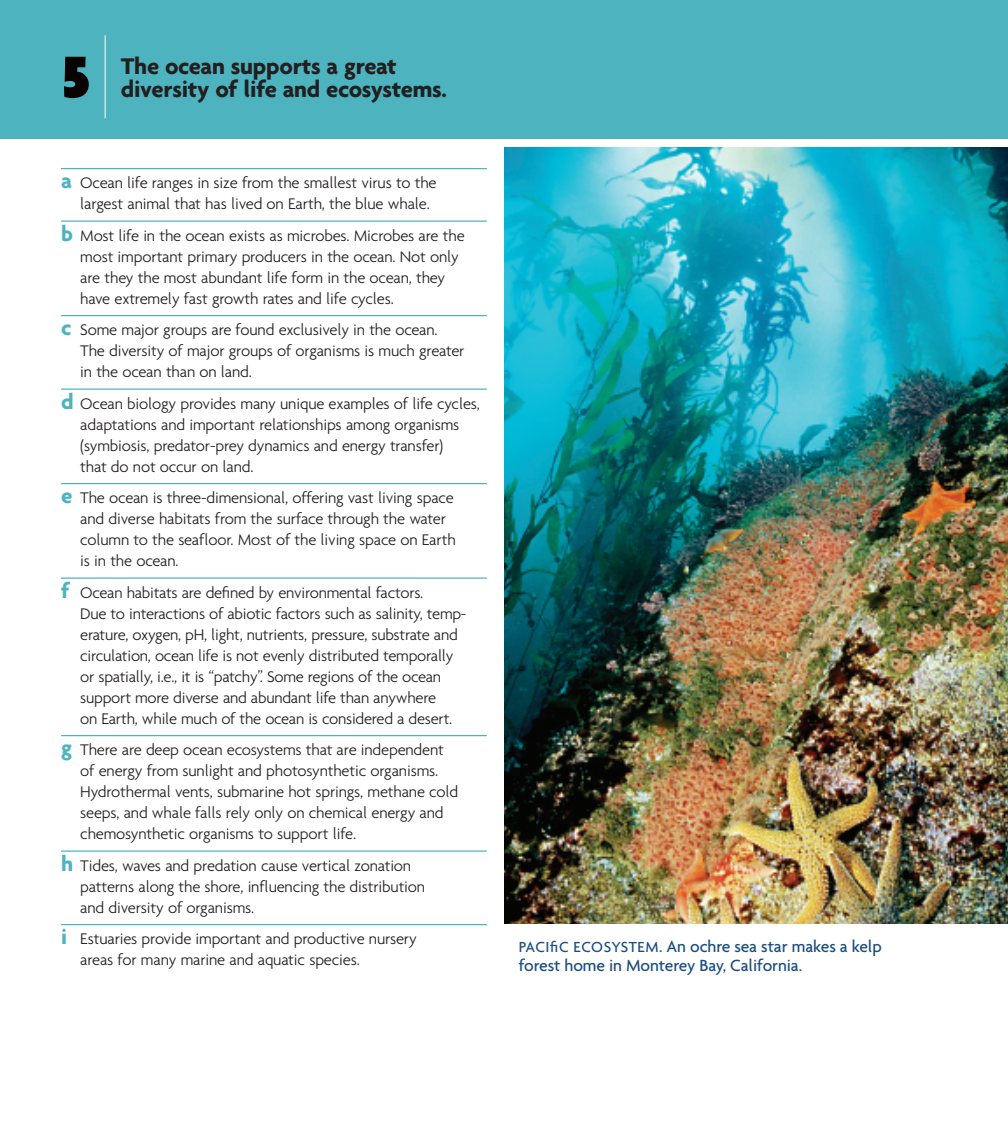
<style>
.page{position:relative;width:1008px;height:1134px;background:#fff}
.page>*{position:absolute;margin:0;border:0;box-sizing:border-box;transform-origin:0 0}
.t1{font:900 63px "Agenda";color:#080302}
.t2{font:700 24.5px "Agenda";letter-spacing:-.01em;color:#231f20}
.t3{font:500 17.5px/19.2px "Agenda";letter-spacing:-.005em;color:#1b4e81}
.t4{font:300 16.62px/21px "Agenda";letter-spacing:-.01em;color:#231f20}
.s1{font-weight:700;font-size:22.75px;color:#4cb3bf}
.s2{font-size:15.75px}
</style>
<div class="page">
<hr style="left:61px;top:168px;width:426px;height:1px;background:#4cb3bf">
<hr style="left:61px;top:220px;width:426px;height:2px;background:#4cb3bf">
<hr style="left:61px;top:315px;width:426px;height:1px;background:#4cb3bf">
<hr style="left:61px;top:389px;width:426px;height:1px;background:#4cb3bf">
<hr style="left:61px;top:483px;width:426px;height:1px;background:#4cb3bf">
<hr style="left:61px;top:578px;width:426px;height:1px;background:#4cb3bf">
<hr style="left:61px;top:735px;width:426px;height:1px;background:#4cb3bf">
<hr style="left:61px;top:851px;width:426px;height:1px;background:#4cb3bf">
<hr style="left:61px;top:924px;width:426px;height:1px;background:#4cb3bf">
<div style="left:0;top:0;width:1008px;height:139px;background:#4cb3bf"></div>
<img style="left:504px;top:147px;width:504px;height:777px">
<hr style="left:105px;top:35px;width:1px;height:83px;background:#fff">
<h1 class="t1" style="left:62px;top:38px;width:30px">5</h1>
<h2 class="t2" style="left:121px;top:51px;width:277px">The ocean supports a great</h2>
<h2 class="t2" style="left:121px;top:74px;width:328px">diversity of life and ecosystems.</h2>
<p class="t4" style="left:80px;top:172px;width:358px;text-indent:-19px"><span class="s1">a</span> Ocean life ranges in size from the smallest virus to the largest animal that has lived on Earth, the blue whale.</p>
<p class="t4" style="left:80px;top:225px;width:386px;text-indent:-19px"><span class="s1">b</span> Most life in the ocean exists as microbes. Microbes are the most important primary producers in the ocean. Not only are they the most abundant life form in the ocean, they have extremely fast growth rates and life cycles.</p>
<p class="t4" style="left:80px;top:319px;width:386px;text-indent:-19px"><span class="s1">c</span> Some major groups are found exclusively in the ocean.<br>The diversity of major groups of organisms is much greater in the ocean than on land.</p>
<p class="t4" style="left:80px;top:393px;width:401px;text-indent:-19px"><span class="s1">d</span> Ocean biology provides many unique examples of life cycles, adaptations and important relationships among organisms (symbiosis, predator-prey dynamics and energy transfer)<br>that do not occur on land.</p>
<p class="t4" style="left:80px;top:487px;width:377px;text-indent:-19px"><span class="s1">e</span> The ocean is three-dimensional, offering vast living space and diverse habitats from the surface through the water column to the seafloor. Most of the living space on Earth is in the ocean.</p>
<p class="t4" style="left:80px;top:582px;width:388px;text-indent:-19px"><span class="s1">f</span> Ocean habitats are defined by environmental factors.<br>Due to interactions of abiotic factors such as salinity, temp&shy;erature, oxygen, pH, light, nutrients, pressure, substrate and circulation, ocean life is not evenly distributed temporally or spatially, i.e., it is “patchy”. Some regions of the ocean support more diverse and abundant life than anywhere<br>on Earth, while much of the ocean is considered a desert.</p>
<p class="t4" style="left:80px;top:739px;width:379px;text-indent:-19px"><span class="s1">g</span> There are deep ocean ecosystems that are independent of energy from sunlight and photosynthetic organisms.<br>Hydrothermal vents, submarine hot springs, methane cold seeps, and whale falls rely only on chemical energy and chemosynthetic organisms to support life.</p>
<p class="t4" style="left:80px;top:855px;width:346px;text-indent:-19px"><span class="s1">h</span> Tides, waves and predation cause vertical zonation patterns along the shore, influencing the distribution and diversity of organisms.</p>
<p class="t4" style="left:80px;top:928px;width:338px;text-indent:-19px"><span class="s1">i</span> Estuaries provide important and productive nursery areas for many marine and aquatic species.</p>
<p class="t3" style="left:519px;top:936px;width:365px"><span class="s2">PACIfiC ECOSYSTEM</span>. An ochre sea star makes a kelp forest home in Monterey Bay, California.</p>
</div>
